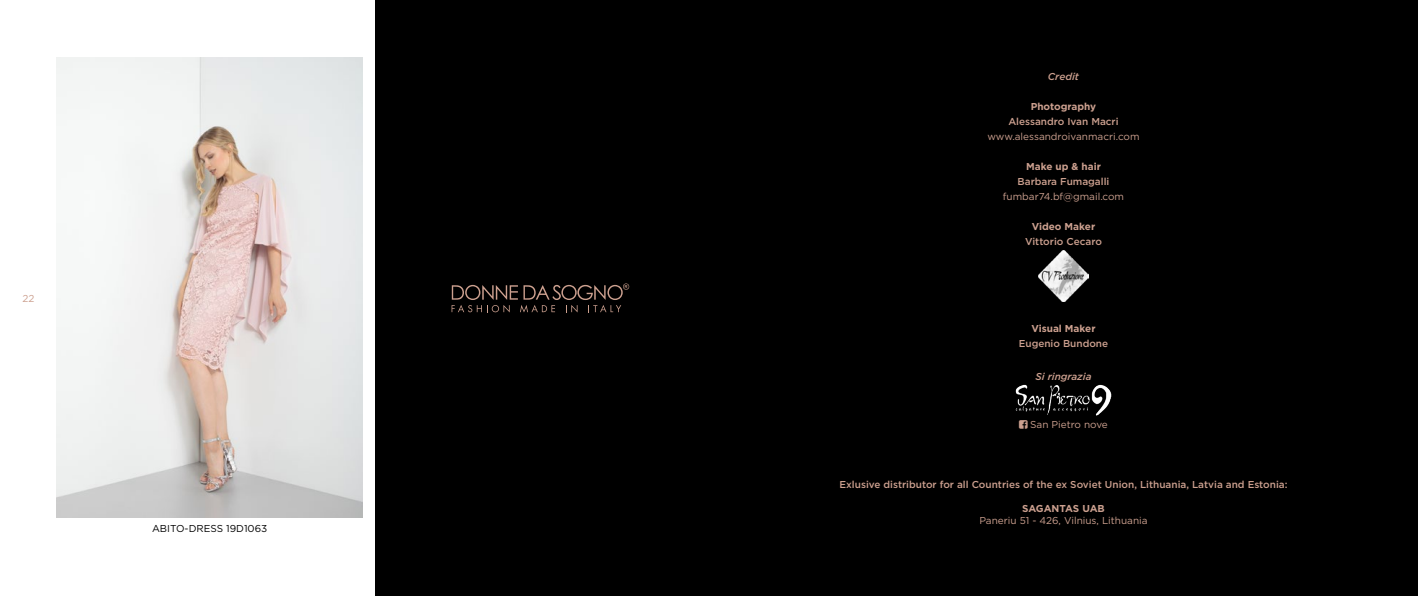
<style>
.page{position:relative;width:1418px;height:596px;background:#fff}
.page>*{position:absolute;margin:0;border:0;box-sizing:border-box;transform-origin:0 0}
.t1{font:500 10px "Gotham";color:#cca08f}
.t2{font:10px "Gotham";color:#cca08f}
.t3{font:700 10px "Gotham";color:#cca08f}
.t4{font:10px "Gotham";color:#000}
.t5{font:italic 500 10px "Gotham";color:#cca08f}
</style>
<div class="page">
<div style="left:375px;top:0;width:1042px;height:595px;background:#000"></div>
<img style="left:1038px;top:250px;width:50px;height:51px">
<img style="left:1015px;top:384px;width:96px;height:31px">
<img style="left:57px;top:58px;width:305px;height:459px">
<svg style="left:451px;top:283px;width:178px;height:29px"></svg>
<p class="t2" style="left:22px;top:292px;width:13px">22</p>
<p class="t4" style="left:152px;top:522px;width:117px">ABITO-DRESS 19D1063</p>
<p class="t5" style="left:1047px;top:70px;width:33px">Credit</p>
<p class="t3" style="left:1030px;top:100px;width:67px">Photography</p>
<p class="t1" style="left:1008px;top:115px;width:112px">Alessandro Ivan Macri</p>
<p class="t2" style="left:987px;top:130px;width:154px">www.alessandroivanmacri.com</p>
<p class="t3" style="left:1026px;top:160px;width:76px">Make up &amp; hair</p>
<p class="t1" style="left:1017px;top:175px;width:93px">Barbara Fumagalli</p>
<p class="t2" style="left:1002px;top:190px;width:123px">fumbar74.bf@gmail.com</p>
<p class="t3" style="left:1031px;top:220px;width:65px">Video Maker</p>
<p class="t1" style="left:1025px;top:235px;width:78px">Vittorio Cecaro</p>
<p class="t3" style="left:1031px;top:321px;width:66px">Visual Maker</p>
<p class="t1" style="left:1018px;top:336px;width:91px">Eugenio Bundone</p>
<p class="t5" style="left:1035px;top:369px;width:58px">Si ringrazia</p>
<p class="t2" style="left:1030px;top:417px;width:79px">San Pietro nove</p>
<p class="t1" style="left:839px;top:477px;width:449px">Exlusive distributor for all Countries of the ex Soviet Union, Lithuania, Latvia and Estonia:</p>
<p class="t3" style="left:1022px;top:501px;width:84px">SAGANTAS UAB</p>
<p class="t2" style="left:979px;top:513px;width:170px">Paneriu 51 - 426, Vilnius, Lithuania</p>
</div>
